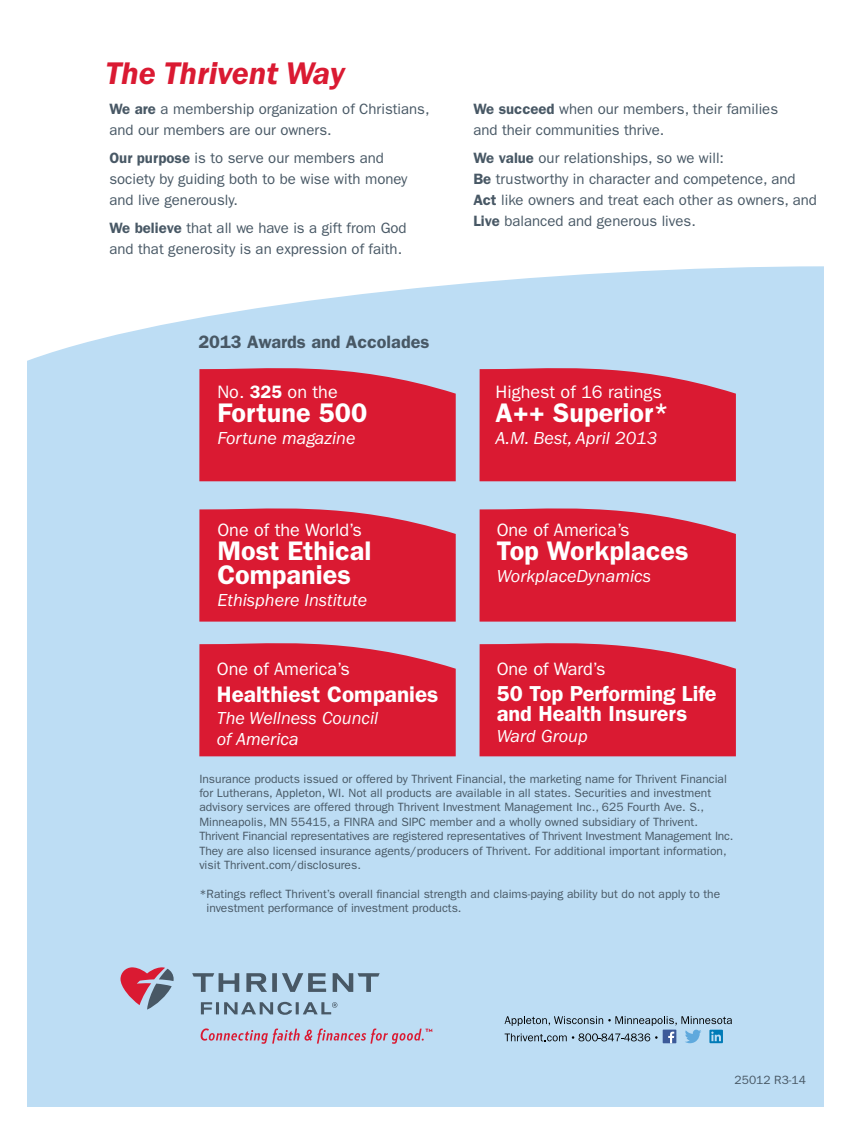
<style>
.page{position:relative;width:851px;height:1134px;background:#fff}
.page>*{position:absolute;margin:0;border:0;box-sizing:border-box;transform-origin:0 0}
.t1{font:italic 600 32.4px "ITC Franklin Gothic Std";color:#da1a32}
.t2{font:600 27px/24px "ITC Franklin Gothic Std";color:#fff}
.t3{font:600 22.5px "ITC Franklin Gothic Std";color:#fff}
.t4{font:600 21.75px/20.1px "ITC Franklin Gothic Std";color:#fff}
.t5{font:italic 18px/21.6px "ITC Franklin Gothic Std";color:#fff}
.t6{font:18px "ITC Franklin Gothic Std";color:#fff}
.t7{font:600 18px "ITC Franklin Gothic Std";color:#485865}
.t8{font:15px/21px "ITC Franklin Gothic Std";color:#485865}
.t9{font:12px/14.4px "ITC Franklin Gothic Std";color:#485865}
.s1{font-weight:600}
</style>
<div class="page">
<div style="left:27px;top:266px;width:797px;height:841px;background:#bdddf4"></div>
<svg style="left:199px;top:359px;width:256px;height:122px;background:#d63149"></svg>
<svg style="left:199px;top:500px;width:256px;height:122px;background:#d63149"></svg>
<svg style="left:199px;top:635px;width:256px;height:121px;background:#d63048"></svg>
<svg style="left:479px;top:359px;width:256px;height:122px;background:#d63249"></svg>
<svg style="left:479px;top:500px;width:256px;height:122px;background:#d63149"></svg>
<svg style="left:479px;top:635px;width:256px;height:121px;background:#d63048"></svg>
<svg style="left:504px;top:1016px;width:227px;height:27px;background:#9bbad0"></svg>
<div style="left:272px;top:973px;width:5px;height:19px;background:#485865"></div>
<svg style="left:282px;top:973px;width:44px;height:19px"></svg>
<svg style="left:332px;top:973px;width:47px;height:19px"></svg>
<svg style="left:246px;top:973px;width:21px;height:19px"></svg>
<svg style="left:201px;top:1028px;width:231px;height:16px;background:#c3b1c9"></svg>
<svg style="left:201px;top:1002px;width:136px;height:13px;background:#91abbe"></svg>
<svg style="left:120px;top:967px;width:54px;height:43px;background:#b28297"></svg>
<svg style="left:192px;top:973px;width:47px;height:19px"></svg>
<h1 class="t1" style="left:105px;top:55px;width:241px">The Thrivent Way</h1>
<p class="t8" style="left:109px;top:98px;width:321px"><span class="s1">We are</span> a membership organization of Christians, and our members are our owners.</p>
<p class="t8" style="left:109px;top:148px;width:299px"><span class="s1">Our purpose</span> is to serve our members and society by guiding both to be wise with money and live generously.</p>
<p class="t8" style="left:109px;top:218px;width:299px"><span class="s1">We believe</span> that all we have is a gift from God and that generosity is an expression of faith.</p>
<h3 class="t7" style="left:198px;top:331px;width:232px">2013 Awards and Accolades</h3>
<h3 class="t6" style="left:217px;top:382px;width:122px">No. <span class="s1">325</span> on the</h3>
<h2 class="t2" style="left:217px;top:401px;width:151px">Fortune 500</h2>
<h3 class="t5" style="left:217px;top:427px;width:139px">Fortune magazine</h3>
<h3 class="t6" style="left:217px;top:520px;width:146px">One of the World’s</h3>
<h2 class="t2" style="left:217px;top:539px;width:155px">Most Ethical<br>Companies</h2>
<h3 class="t5" style="left:217px;top:589px;width:151px">Ethisphere Institute</h3>
<h3 class="t6" style="left:217px;top:659px;width:134px">One of America’s</h3>
<h3 class="t3" style="left:217px;top:681px;width:223px">Healthiest Companies</h3>
<h3 class="t5" style="left:217px;top:707px;width:163px">The Wellness Council of America</h3>
<p class="t8" style="left:473px;top:98px;width:306px"><span class="s1">We succeed</span> when our members, their families and their communities thrive.</p>
<p class="t8" style="left:473px;top:148px;width:345px"><span class="s1">We value</span> our relationships, so we will:<br><span class="s1">Be</span> trustworthy in character and competence, and <span class="s1">Act</span> like owners and treat each other as owners, and <span class="s1">Live</span> balanced and generous lives.</p>
<h3 class="t6" style="left:495px;top:381px;width:168px">Highest of 16 ratings</h3>
<h2 class="t2" style="left:495px;top:401px;width:175px">A++ Superior*</h2>
<h3 class="t5" style="left:495px;top:427px;width:163px">A.M. Best, April 2013</h3>
<h3 class="t6" style="left:496px;top:520px;width:134px">One of America’s</h3>
<h2 class="t2" style="left:496px;top:539px;width:193px">Top Workplaces</h2>
<h3 class="t5" style="left:496px;top:565px;width:156px">WorkplaceDynamics</h3>
<h3 class="t6" style="left:496px;top:659px;width:110px">One of Ward’s</h3>
<h3 class="t4" style="left:496px;top:683px;width:221px">50 Top Performing Life and Health Insurers</h3>
<h3 class="t5" style="left:496px;top:726px;width:92px">Ward Group</h3>
<p class="t9" style="left:199px;top:771px;width:535px">Insurance products issued or offered by Thrivent Financial, the marketing name for Thrivent Financial for Lutherans, Appleton, WI. Not all products are available in all states. Securities and investment advisory services are offered through Thrivent Investment Management Inc., 625 Fourth Ave. S., Minneapolis, MN 55415, a FINRA and SIPC member and a wholly owned subsidiary of Thrivent.<br>Thrivent Financial representatives are registered representatives of Thrivent Investment Management Inc.<br>They are also licensed insurance agents/producers of Thrivent. For additional important information, visit Thrivent.com/disclosures.</p>
<p class="t9" style="left:206px;top:887px;width:515px;text-indent:-7px">*Ratings reflect Thrivent’s overall financial strength and claims-paying ability but do not apply to the investment performance of investment products.</p>
<p class="t9" style="left:734px;top:1073px;width:73px">25012 R3-14</p>
</div>
